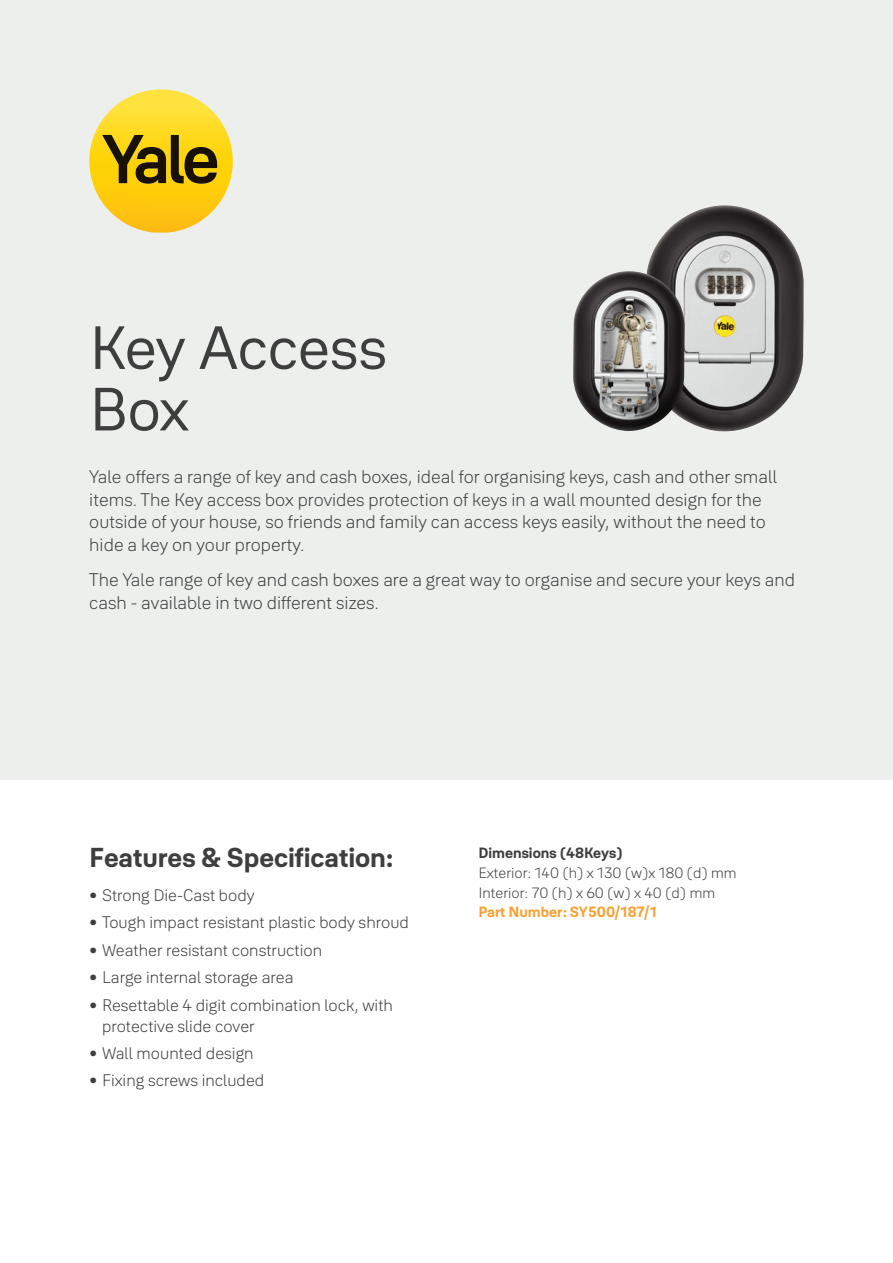
<style>
.page{position:relative;width:893px;height:1263px;background:#fff}
.page>*{position:absolute;margin:0;border:0;box-sizing:border-box;transform-origin:0 0}
.t1{font:60px/61.5px "Yale Solis";letter-spacing:-.01em;color:#3e3e3f}
.t2{font:700 27px "Yale Solis";letter-spacing:-.005em;color:#3e3e3f}
.t3{font:300 18px/22.5px "Yale Solis";color:#3e3e3f}
.t4{font:300 16.5px/21px "Yale Solis";color:#3e3e3f}
.t5{font:300 14.7px/19.8px "Yale Solis";color:#3e3e3f}
.t6{font:700 14.7px "Yale Solis";color:#f9a032}
.t7{font:700 14.7px "Yale Solis";color:#3e3e3f}
</style>
<div class="page">
<div style="left:0;top:0;width:893px;height:780px;background:#edefed"></div>
<svg style="left:89px;top:89px;width:144px;height:144px"></svg>
<img style="left:647px;top:205px;width:157px;height:226px">
<img style="left:573px;top:271px;width:113px;height:160px">
<h1 class="t1" style="left:89px;top:316px;width:299px">Key Access<br>Box</h1>
<p class="t3" style="left:89px;top:465px;width:690px">Yale offers a range of key and cash boxes, ideal for organising keys, cash and other small items. The Key access box provides protection of keys in a wall mounted design for the outside of your house, so friends and family can access keys easily, without the need to hide a key on your property.</p>
<p class="t3" style="left:89px;top:568px;width:707px">The Yale range of key and cash boxes are a great way to organise and secure your keys and cash - available in two different sizes.</p>
<h2 class="t2" style="left:89px;top:841px;width:306px">Features &amp; Specification:</h2>
<p class="t4" style="left:89px;top:885px;width:167px">• Strong Die-Cast body</p>
<p class="t4" style="left:89px;top:912px;width:321px">• Tough impact resistant plastic body shroud</p>
<p class="t4" style="left:89px;top:939px;width:234px">• Weather resistant construction</p>
<p class="t4" style="left:89px;top:967px;width:206px">• Large internal storage area</p>
<p class="t4" style="left:102px;top:994px;width:292px;text-indent:-13px">• Resettable 4 digit combination lock, with protective slide cover</p>
<p class="t4" style="left:89px;top:1042px;width:166px">• Wall mounted design</p>
<p class="t4" style="left:89px;top:1070px;width:177px">• Fixing screws included</p>
<p class="t7" style="left:478px;top:844px;width:146px">Dimensions (48Keys)</p>
<p class="t5" style="left:478px;top:863px;width:260px">Exterior: 140 (h) x 130 (w)x 180 (d) mm<br>Interior: 70 (h) x 60 (w) x 40 (d) mm</p>
<p class="t6" style="left:478px;top:903px;width:180px">Part Number: SY500/187/1</p>
</div>
